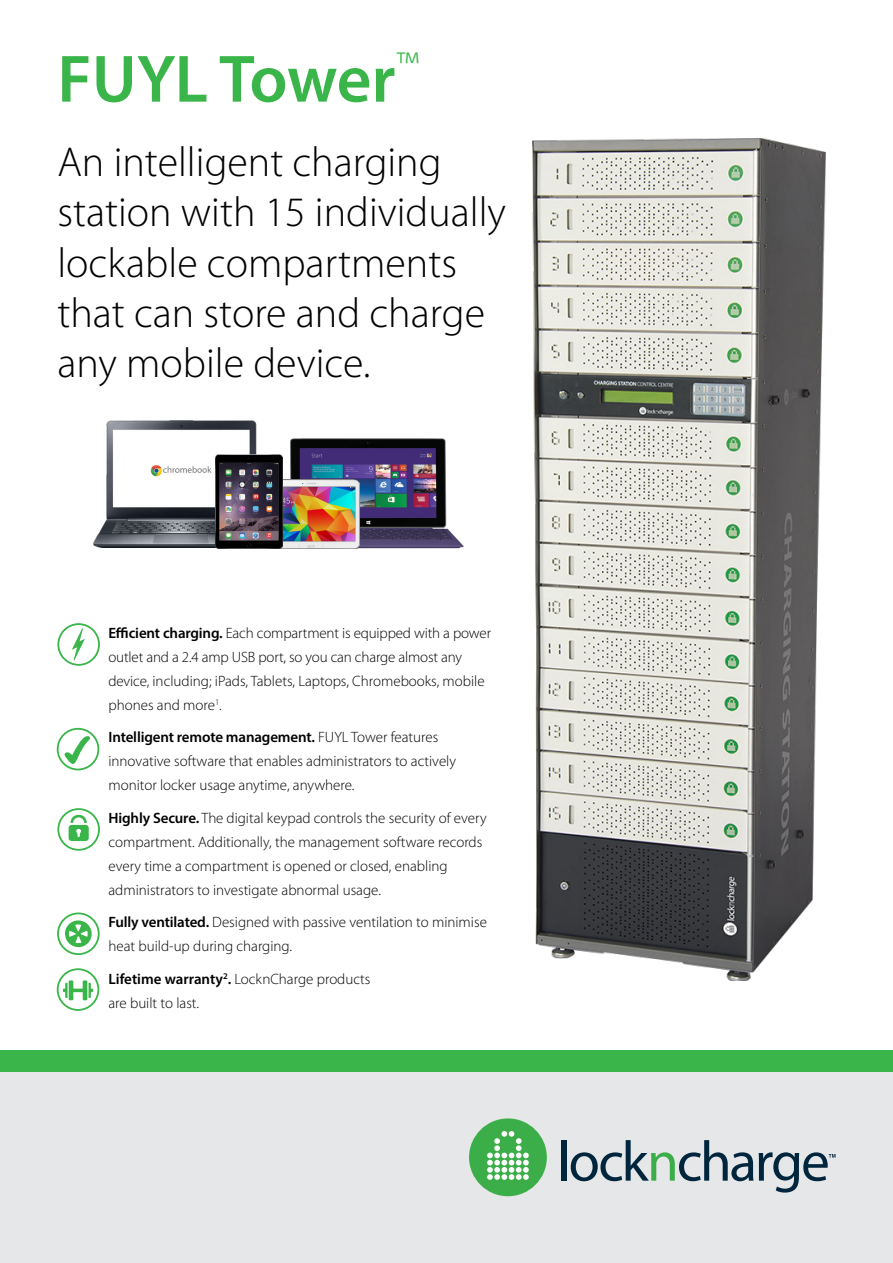
<style>
.page{position:relative;width:893px;height:1263px;background:#fff}
.page>*{position:absolute;margin:0;border:0;box-sizing:border-box;transform-origin:0 0}
.t1{font:600 67.5px "Myriad Pro";letter-spacing:-.01em;color:#39b54a}
.t2{font:300 42px/50.4px "Myriad Pro";color:#000}
.t3{font:300 15px/24px "Myriad Pro";color:#000}
.s1{font-weight:600}
</style>
<div class="page">
<div style="left:0;top:1071px;width:893px;height:192px;background:#e6e7e8"></div>
<div style="left:0;top:1050px;width:893px;height:21px;background:#39b54a"></div>
<svg style="left:57px;top:623px;width:43px;height:43px"></svg>
<img style="left:532px;top:138px;width:293px;height:842px">
<img style="left:290px;top:438px;width:174px;height:110px">
<img style="left:94px;top:421px;width:163px;height:127px">
<img style="left:283px;top:479px;width:76px;height:70px">
<img style="left:216px;top:454px;width:67px;height:95px">
<svg style="left:57px;top:912px;width:43px;height:43px"></svg>
<svg style="left:57px;top:808px;width:43px;height:43px"></svg>
<svg style="left:57px;top:728px;width:42px;height:42px"></svg>
<svg style="left:57px;top:968px;width:42px;height:43px"></svg>
<div style="left:561px;top:1140px;width:5px;height:41px;background:#00263d"></div>
<svg style="left:571px;top:1140px;width:182px;height:41px"></svg>
<div style="left:469px;top:1118px;width:78px;height:78px;background:#3cae49;border-radius:50%"></div>
<svg style="left:487px;top:1131px;width:42px;height:49px"></svg>
<svg style="left:759px;top:1152px;width:76px;height:40px"></svg>
<h1 class="t1" style="left:57px;top:36px;width:363px">FUYL Tower<sup>™</sup></h1>
<h2 class="t2" style="left:57px;top:136px;width:450px">An intelligent charging station with 15 individually lockable compartments that can store and charge any mobile device.</h2>
<p class="t3" style="left:108px;top:621px;width:384px"><span class="s1">Efficient charging.</span> Each compartment is equipped with a power outlet and a 2.4 amp USB port, so you can charge almost any device, including; iPads, Tablets, Laptops, Chromebooks, mobile phones and more<sup>1</sup>.</p>
<p class="t3" style="left:108px;top:725px;width:349px"><span class="s1">Intelligent remote management.</span> FUYL Tower features innovative software that enables administrators to actively monitor locker usage anytime, anywhere.</p>
<p class="t3" style="left:108px;top:806px;width:380px"><span class="s1">Highly Secure.</span> The digital keypad controls the security of every compartment. Additionally, the management software records every time a compartment is opened or closed, enabling administrators to investigate abnormal usage.</p>
<p class="t3" style="left:108px;top:910px;width:380px"><span class="s1">Fully ventilated.</span> Designed with passive ventilation to minimise heat build-up during charging.</p>
<p class="t3" style="left:108px;top:967px;width:264px"><span class="s1">Lifetime warranty</span><sup>2</sup><span class="s1">.</span> LocknCharge products are built to last.</p>
</div>
